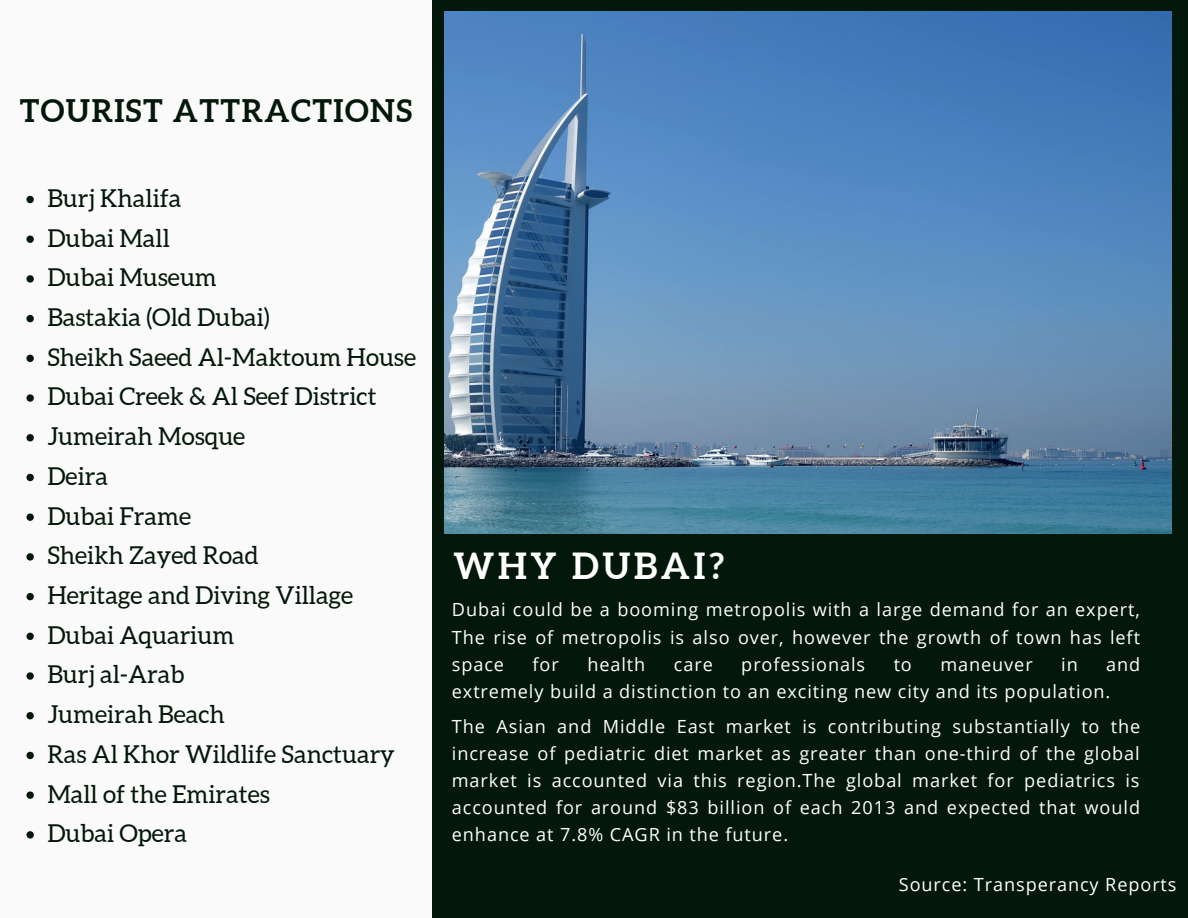
<style>
.page{position:relative;width:1188px;height:918px;background:#03170a}
.page>*{position:absolute;margin:0;border:0;box-sizing:border-box;transform-origin:0 0}
.t1{font:700 36px "Aleo";letter-spacing:.1em;color:#fff}
.t2{font:700 31.05px "Aleo";letter-spacing:.045em;color:#03170a}
.t3{font:24.6px/39.8px "Aleo";color:#03170a}
.t4{font:18.15px/27.2px "Open Sans";letter-spacing:.05em;color:#fff;text-align:justify}
</style>
<div class="page">
<div style="left:0;top:0;width:432px;height:918px;background:#fafafa"></div>
<svg style="left:26px;top:196px;width:8px;height:7px"></svg>
<svg style="left:26px;top:236px;width:8px;height:7px"></svg>
<svg style="left:26px;top:275px;width:8px;height:8px"></svg>
<svg style="left:26px;top:315px;width:8px;height:7px"></svg>
<svg style="left:26px;top:355px;width:8px;height:7px"></svg>
<svg style="left:26px;top:394px;width:8px;height:8px"></svg>
<svg style="left:26px;top:434px;width:8px;height:7px"></svg>
<svg style="left:26px;top:474px;width:8px;height:7px"></svg>
<svg style="left:26px;top:513px;width:8px;height:8px"></svg>
<svg style="left:26px;top:553px;width:8px;height:8px"></svg>
<svg style="left:26px;top:593px;width:8px;height:7px"></svg>
<svg style="left:26px;top:633px;width:8px;height:7px"></svg>
<svg style="left:26px;top:672px;width:8px;height:8px"></svg>
<svg style="left:26px;top:712px;width:8px;height:7px"></svg>
<svg style="left:26px;top:752px;width:8px;height:7px"></svg>
<svg style="left:26px;top:791px;width:8px;height:8px"></svg>
<svg style="left:26px;top:831px;width:8px;height:8px"></svg>
<img style="left:444px;top:11px;width:727px;height:522px">
<h2 class="t2" style="left:20px;top:93px;width:394px">TOURIST ATTRACTIONS</h2>
<p class="t3" style="left:47px;top:178px;width:370px">Burj Khalifa<br>Dubai Mall<br>Dubai Museum<br>Bastakia (Old Dubai)<br>Sheikh Saeed Al-Maktoum House<br>Dubai Creek &amp; Al Seef District<br>Jumeirah Mosque<br>Deira<br>Dubai Frame<br>Sheikh Zayed Road<br>Heritage and Diving Village<br>Dubai Aquarium<br>Burj al-Arab<br>Jumeirah Beach<br>Ras Al Khor Wildlife Sanctuary<br>Mall of the Emirates<br>Dubai Opera</p>
<h1 class="t1" style="left:454px;top:545px;width:272px">WHY DUBAI?</h1>
<p class="t4" style="left:452px;top:596px;width:690px">Dubai could be a booming metropolis with a large demand for an expert, The rise of metropolis is also over, however the growth of town has left space</p>
<p class="t4" style="left:533px;top:650px;width:28px">for</p>
<p class="t4" style="left:587px;top:650px;width:59px">health</p>
<p class="t4" style="left:674px;top:650px;width:40px">care</p>
<p class="t4" style="left:741px;top:650px;width:125px">professionals</p>
<p class="t4" style="left:894px;top:650px;width:20px">to</p>
<p class="t4" style="left:940px;top:650px;width:94px">maneuver</p>
<p class="t4" style="left:1061px;top:650px;width:18px">in</p>
<p class="t4" style="left:452px;top:650px;width:690px;text-indent:654px">and extremely build a distinction to an exciting new city and its population.</p>
<p class="t4" style="left:452px;top:712px;width:690px">The Asian and Middle East market is contributing substantially to the increase of pediatric diet market as greater than one-third of the global market is accounted via this region.The global market for pediatrics is accounted for around $83 billion of each 2013 and expected that would enhance at 7.8% CAGR in the future.</p>
<p class="t4" style="left:899px;top:870px;width:279px">Source: Transperancy Reports</p>
</div>
